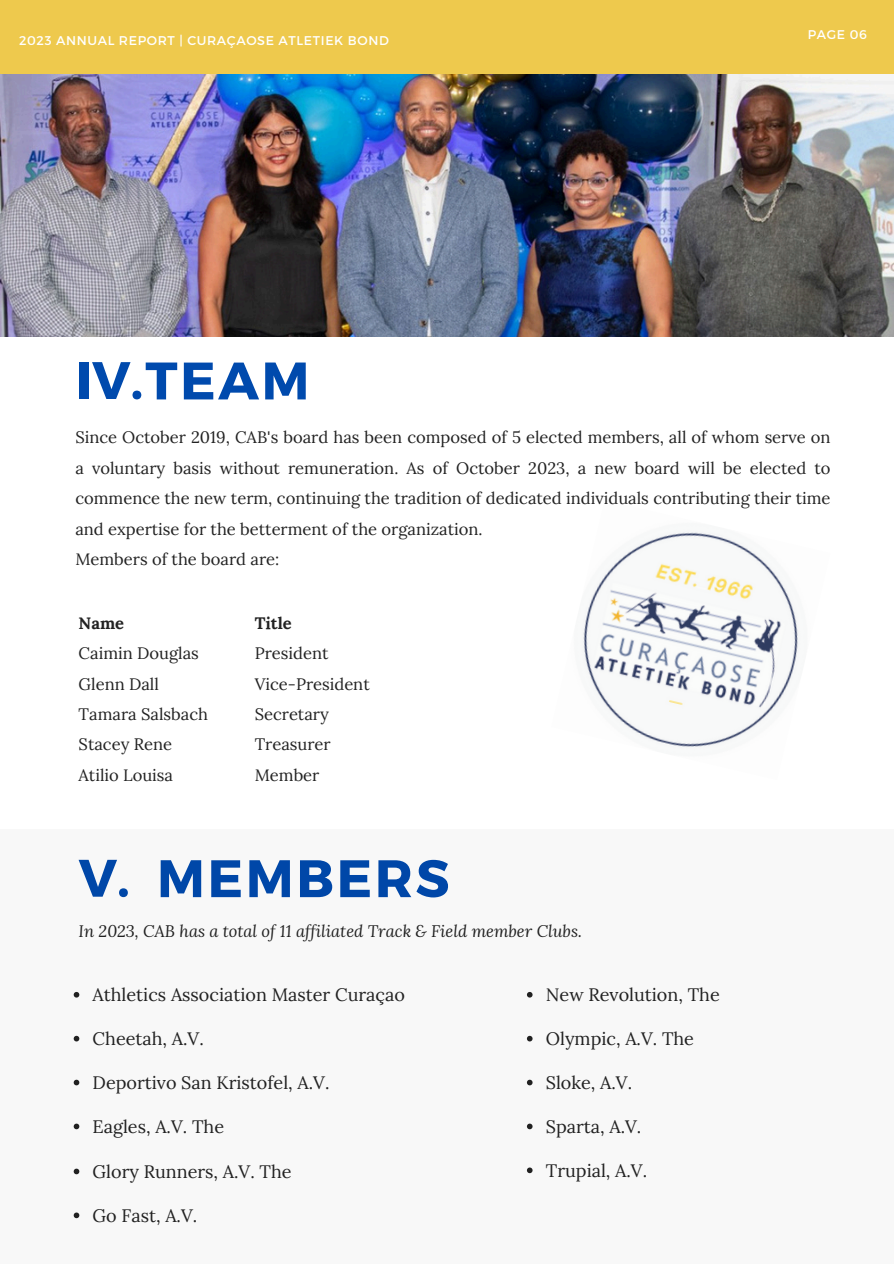
<style>
.page{position:relative;width:894px;height:1264px;background:#fff}
.page>*{position:absolute;margin:0;border:0;box-sizing:border-box;transform-origin:0 0}
.t1{font:700 52.65px "Montserrat";letter-spacing:.05em;color:#004aad}
.t2{font:18px "Lora";color:#222}
.t3{font:16.5px/30.3px "Lora";color:#222}
.t4{font:italic 16.5px "Lora";color:#222}
.t5{font:12.6px "Montserrat";letter-spacing:.05em;color:#fff}
.s1{font-weight:700}
</style>
<div class="page">
<div style="left:0;top:0;width:893px;height:74px;background:#eec94d"></div>
<img style="left:0;top:75px;width:893px;height:262px">
<img style="left:583px;top:532px;width:216px;height:216px">
<div style="left:0;top:829px;width:893px;height:434px;background:#f8f8f8"></div>
<p class="t5" style="left:19px;top:32px;width:371px">2023 ANNUAL REPORT | CURAÇAOSE ATLETIEK BOND</p>
<p class="t1" style="left:75px;top:346px;width:235px">IV.TEAM</p>
<p class="t5" style="left:807px;top:26px;width:60px">PAGE 06</p>
<p class="t3" style="left:75px;top:422px;width:756px">Since October 2019, CAB's board has been composed of 5 elected members, all of whom serve on a voluntary basis without remuneration. As of October 2023, a new board will be elected to commence the new term, continuing the tradition of dedicated individuals contributing their time and expertise for the betterment of the organization.<br>Members of the board are:</p>
<p class="t3" style="left:79px;top:607px;width:131px"><span class="s1">Name<br></span>Caimin Douglas<br>Glenn Dall<br>Tamara Salsbach<br>Stacey Rene<br>Atilio Louisa</p>
<p class="t3" style="left:255px;top:607px;width:116px"><span class="s1">Title<br></span>President<br>Vice-President<br>Secretary<br>Treasurer<br>Member</p>
<p class="t1" style="left:79px;top:843px;width:53px">V.</p>
<p class="t1" style="left:157px;top:844px;width:294px">MEMBERS</p>
<h2 class="t4" style="left:79px;top:920px;width:504px">In 2023, CAB has a total of 11 affiliated Track &amp; Field member Clubs.</h2>
<p class="t2" style="left:93px;top:982px;width:314px">Athletics Association Master Curaçao</p>
<h1 class="t2" style="left:93px;top:1026px;width:113px">Cheetah, A.V.</h1>
<h1 class="t2" style="left:93px;top:1070px;width:238px">Deportivo San Kristofel, A.V.</h1>
<h2 class="t2" style="left:93px;top:1114px;width:133px">Eagles, A.V. The</h2>
<p class="t2" style="left:93px;top:1159px;width:200px">Glory Runners, A.V. The</p>
<h2 class="t2" style="left:93px;top:1203px;width:106px">Go Fast, A.V.</h2>
<h1 class="t2" style="left:545px;top:982px;width:175px">New Revolution, The</h1>
<p class="t2" style="left:545px;top:1026px;width:150px">Olympic, A.V. The</p>
<h1 class="t2" style="left:545px;top:1070px;width:88px">Sloke, A.V.</h1>
<h2 class="t2" style="left:545px;top:1114px;width:97px">Sparta, A.V.</h2>
<p class="t2" style="left:545px;top:1158px;width:103px">Trupial, A.V.</p>
</div>
